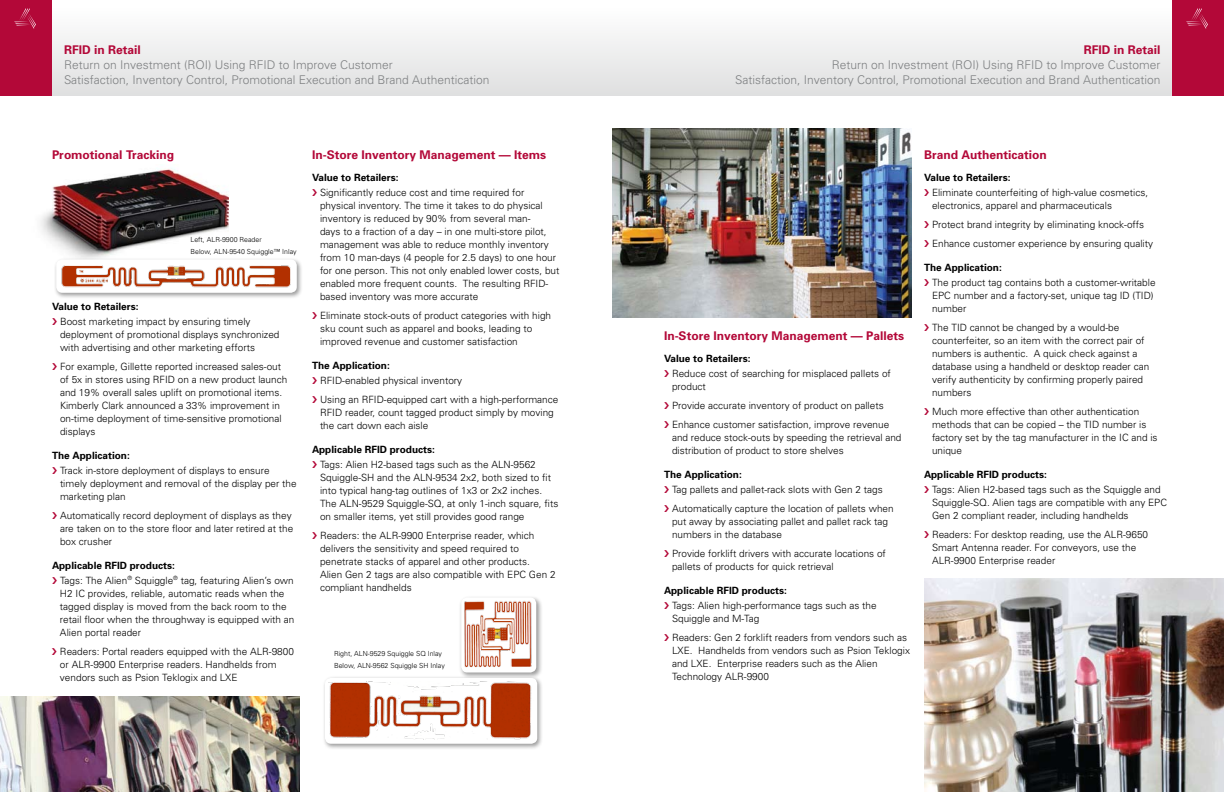
<style>
.page{position:relative;width:1224px;height:792px;background:#fff}
.page>*{position:absolute;margin:0;border:0;box-sizing:border-box;transform-origin:0 0}
.t1{font:300 12px/15px "Univers";color:#7e8082}
.t2{font:700 12px "Univers";color:#b30838}
.t3{font:300 10px/13px "Univers";color:#000}
.t4{font:700 10px "Univers";color:#000}
.t5{font:300 7px/12px "Univers";color:#000}
.s1{font-weight:700}
</style>
<div class="page">
<div style="left:9px;top:0;width:603px;height:96px;background:linear-gradient(to bottom,#fff,#dfe0e0)"></div>
<div style="left:0;top:0;width:52px;height:96px;background:#b30838"></div>
<svg style="left:14px;top:8px;width:22px;height:21px"></svg>
<div style="left:612px;top:0;width:603px;height:96px;background:linear-gradient(to bottom,#fff,#dfe0e0)"></div>
<div style="left:1172px;top:0;width:52px;height:96px;background:#b30838"></div>
<svg style="left:1186px;top:8px;width:22px;height:21px"></svg>
<div style="left:459px;top:595px;width:88px;height:88px;background:#000;opacity:.4"></div>
<div style="left:461px;top:598px;width:75px;height:74px;background:#fff;border-radius:6px"></div>
<div style="left:322px;top:675px;width:226px;height:79px;background:#000;opacity:.4"></div>
<div style="left:325px;top:678px;width:212px;height:66px;background:#fff;border-radius:6px"></div>
<img style="left:40px;top:168px;width:189px;height:89px">
<img style="left:0;top:697px;width:300px;height:95px">
<img style="left:463px;top:598px;width:72px;height:74px">
<img style="left:329px;top:682px;width:203px;height:58px">
<img style="left:612px;top:128px;width:300px;height:190px">
<img style="left:924px;top:579px;width:300px;height:213px">
<div style="left:54px;top:257px;width:253px;height:46px;background:#000;opacity:.4"></div>
<div style="left:56px;top:260px;width:241px;height:33px;background:#fff;border-radius:6px"></div>
<img style="left:62px;top:266px;width:229px;height:21px">
<p class="t2" style="left:64px;top:43px;width:78px">RFID in Retail</p>
<p class="t1" style="left:64px;top:57px;width:427px">Return on Investment (ROI) Using RFID to Improve Customer<br>Satisfaction, Inventory Control, Promotional Execution and Brand Authentication</p>
<p class="t2" style="left:52px;top:148px;width:124px">Promotional Tracking</p>
<p class="t2" style="left:312px;top:148px;width:236px">In-Store Inventory Management — Items</p>
<p class="t4" style="left:312px;top:172px;width:88px">Value to Retailers:</p>
<p class="t3" style="left:320px;top:186px;width:241px">Significantly reduce cost and time required for physical inventory. The time it takes to do physical inventory is reduced by 90% from several man-<br>days to a fraction of a day – in one multi-store pilot, management was able to reduce monthly inventory from 10 man-days (4 people for 2.5 days) to one hour for one person. This not only enabled lower costs, but enabled more frequent counts. The resulting RFID&shy;based inventory was more accurate</p>
<p class="t3" style="left:320px;top:309px;width:233px">Eliminate stock-outs of product categories with high sku count such as apparel and books, leading to improved revenue and customer satisfaction</p>
<p class="t4" style="left:312px;top:360px;width:79px">The Application:</p>
<p class="t3" style="left:320px;top:371px;width:240px;line-height:19px">RFID-enabled physical inventory<br>Using an RFID-equipped cart with a high-performance</p>
<p class="t3" style="left:320px;top:406px;width:235px">RFID reader, count tagged product simply by moving the cart down each aisle</p>
<p class="t4" style="left:312px;top:444px;width:124px">Applicable RFID products:</p>
<p class="t3" style="left:320px;top:458px;width:240px">Tags: Alien H2-based tags such as the ALN-9562<br>Squiggle-SH and the ALN-9534 2x2, both sized to fit into typical hang-tag outlines of 1x3 or 2x2 inches.<br>The ALN-9529 Squiggle-SQ, at only 1-inch square, fits on smaller items, yet still provides good range</p>
<p class="t3" style="left:320px;top:529px;width:237px">Readers: the ALR-9900 Enterprise reader, which delivers the sensitivity and speed required to penetrate stacks of apparel and other products.<br>Alien Gen 2 tags are also compatible with EPC Gen 2 compliant handhelds</p>
<p class="t5" style="left:190px;top:233px;width:108px">Left, ALR-9900 Reader<br>Below, ALN-9540 Squiggle™ Inlay</p>
<p class="t4" style="left:52px;top:300px;width:88px">Value to Retailers:</p>
<p class="t3" style="left:60px;top:314px;width:221px">Boost marketing impact by ensuring timely deployment of promotional displays synchronized with advertising and other marketing efforts</p>
<p class="t3" style="left:60px;top:359px;width:229px">For example, Gillette reported increased sales-out of 5x in stores using RFID on a new product launch and 19% overall sales uplift on promotional items.<br>Kimberly Clark announced a 33% improvement in on-time deployment of time-sensitive promotional displays</p>
<p class="t4" style="left:52px;top:449px;width:79px">The Application:</p>
<p class="t3" style="left:60px;top:463px;width:238px">Track in-store deployment of displays to ensure timely deployment and removal of the display per the marketing plan</p>
<p class="t3" style="left:60px;top:508px;width:235px">Automatically record deployment of displays as they are taken on to the store floor and later retired at the box crusher</p>
<p class="t3" style="left:60px;top:557px;width:235px;line-height:15px;text-indent:-8px"><span class="s1">Applicable RFID products:<br></span>Tags: The Alien<sup>®</sup> Squiggle<sup>®</sup> tag, featuring Alien’s own</p>
<p class="t3" style="left:60px;top:586px;width:236px">H2 IC provides, reliable, automatic reads when the tagged display is moved from the back room to the retail floor when the throughway is equipped with an Alien portal reader</p>
<p class="t3" style="left:60px;top:644px;width:235px">Readers: Portal readers equipped with the ALR-9800 or ALR-9900 Enterprise readers. Handhelds from vendors such as Psion Teklogix and LXE</p>
<p class="t5" style="left:334px;top:648px;width:112px">Right, ALN-9529 Squiggle SQ Inlay<br>Below, ALN-9562 Squiggle SH Inlay</p>
<p class="t2" style="left:1084px;top:43px;width:78px">RFID in Retail</p>
<p class="t1" style="left:735px;top:57px;width:427px;text-align:right">Return on Investment (ROI) Using RFID to Improve Customer<br>Satisfaction, Inventory Control, Promotional Execution and Brand Authentication</p>
<p class="t2" style="left:664px;top:328px;width:242px">In-Store Inventory Management — Pallets</p>
<p class="t4" style="left:664px;top:352px;width:88px">Value to Retailers:</p>
<p class="t3" style="left:672px;top:366px;width:220px">Reduce cost of searching for misplaced pallets of product</p>
<p class="t3" style="left:672px;top:395px;width:219px;line-height:19px">Provide accurate inventory of product on pallets<br>Enhance customer satisfaction, improve revenue</p>
<p class="t3" style="left:672px;top:430px;width:231px">and reduce stock-outs by speeding the retrieval and distribution of product to store shelves</p>
<p class="t4" style="left:664px;top:468px;width:79px">The Application:</p>
<p class="t3" style="left:672px;top:479px;width:223px;line-height:19px">Tag pallets and pallet-rack slots with Gen 2 tags<br>Automatically capture the location of pallets when</p>
<p class="t3" style="left:672px;top:514px;width:218px">put away by associating pallet and pallet rack tag numbers in the database</p>
<p class="t3" style="left:672px;top:546px;width:215px">Provide forklift drivers with accurate locations of pallets of products for quick retrieval</p>
<p class="t4" style="left:664px;top:584px;width:124px">Applicable RFID products:</p>
<p class="t3" style="left:672px;top:598px;width:206px">Tags: Alien high-performance tags such as the<br>Squiggle and M-Tag</p>
<p class="t3" style="left:672px;top:630px;width:240px">Readers: Gen 2 forklift readers from vendors such as LXE. Handhelds from vendors such as Psion Teklogix and LXE. Enterprise readers such as the Alien Technology ALR-9900</p>
<p class="t2" style="left:924px;top:148px;width:124px">Brand Authentication</p>
<p class="t4" style="left:924px;top:172px;width:88px">Value to Retailers:</p>
<p class="t3" style="left:932px;top:186px;width:218px">Eliminate counterfeiting of high-value cosmetics, electronics, apparel and pharmaceuticals</p>
<p class="t3" style="left:932px;top:215px;width:223px;line-height:19px">Protect brand integrity by eliminating knock-offs<br>Enhance customer experience by ensuring quality</p>
<p class="t4" style="left:924px;top:262px;width:79px">The Application:</p>
<p class="t3" style="left:932px;top:276px;width:225px">The product tag contains both a customer-writable<br>EPC number and a factory-set, unique tag ID (TID) number</p>
<p class="t3" style="left:932px;top:321px;width:219px">The TID cannot be changed by a would-be counterfeiter, so an item with the correct pair of numbers is authentic. A quick check against a database using a handheld or desktop reader can verify authenticity by confirming properly paired numbers</p>
<p class="t3" style="left:932px;top:405px;width:227px">Much more effective than other authentication methods that can be copied – the TID number is factory set by the tag manufacturer in the IC and is unique</p>
<p class="t4" style="left:924px;top:469px;width:124px">Applicable RFID products:</p>
<p class="t3" style="left:932px;top:483px;width:237px">Tags: Alien H2-based tags such as the Squiggle and<br>Squiggle-SQ. Alien tags are compatible with any EPC<br>Gen 2 compliant reader, including handhelds</p>
<p class="t3" style="left:932px;top:528px;width:218px">Readers: For desktop reading, use the ALR-9650<br>Smart Antenna reader. For conveyors, use the<br>ALR-9900 Enterprise reader</p>
</div>
